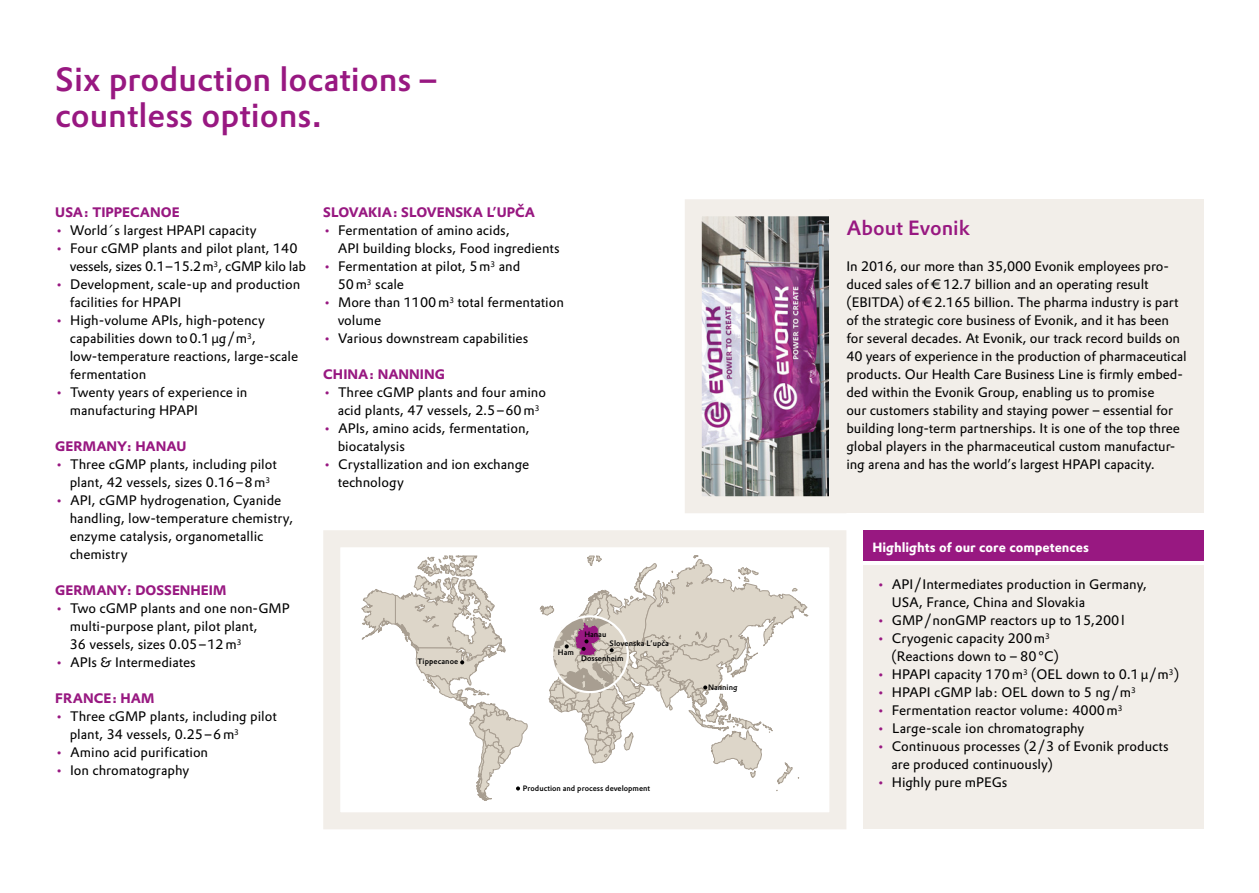
<style>
.page{position:relative;width:1259px;height:893px;background:#fff}
.page>*{position:absolute;margin:0;border:0;box-sizing:border-box;transform-origin:0 0}
.t1{font:500 33px/36px "Evonik Prokyon";color:#981881}
.t2{font:500 20.25px "Evonik Prokyon";color:#981881}
.t3{font:13.5px/18px "Evonik Prokyon";color:#000}
.t4{font:700 13.5px "Evonik Prokyon";color:#981881}
.t5{font:700 13.2px "Evonik Prokyon";color:#fff}
.t6{font:500 7.65px/15.3px "Evonik Prokyon";color:#000}
.s1{color:#981881}
.s2{font-family:"Myriad Pro"}
</style>
<div class="page">
<svg style="left:361px;top:556px;width:447px;height:245px"></svg>
<div style="left:323px;top:530px;width:523px;height:299px;border:17px solid #f2eee9"></div>
<img style="left:703px;top:217px;width:125px;height:278px">
<div style="left:685px;top:199px;width:161px;height:314px;border:17px solid #f2eee9"></div>
<div style="left:829px;top:199px;width:374px;height:314px;background:#f2eee9"></div>
<div style="left:863px;top:530px;width:340px;height:31px;background:#981881"></div>
<div style="left:863px;top:566px;width:340px;height:263px;background:#f2eee9"></div>
<h1 class="t1" style="left:55px;top:59px;width:383px">Six production locations – countless options.</h1>
<p class="t4" style="left:55px;top:202px;width:126px">USA: TIPPECANOE</p>
<p class="t3" style="left:55px;top:221px;width:203px"><span class="s1">•</span> World´s largest HPAPI capacity</p>
<p class="t3" style="left:70px;top:239px;width:238px;text-indent:-14px"><span class="s1">•</span> Four cGMP plants and pilot plant, 140 vessels, sizes 0.1–15.2m<sup>3</sup>, cGMP kilo lab</p>
<p class="t3" style="left:70px;top:275px;width:232px;text-indent:-14px"><span class="s1">•</span> Development, scale-up and production facilities for HPAPI</p>
<p class="t3" style="left:70px;top:311px;width:230px;text-indent:-14px"><span class="s1">•</span> High-volume APIs, high-potency capabilities down to0.1<span class="s2">μ</span>g/m<sup>3</sup>, low-temperature reactions, large-scale fermentation</p>
<p class="t3" style="left:70px;top:383px;width:179px;text-indent:-14px"><span class="s1">•</span> Twenty years of experience in manufacturing HPAPI</p>
<p class="t4" style="left:55px;top:436px;width:133px">GERMANY: HANAU</p>
<p class="t3" style="left:55px;top:455px;width:223px;text-align:center"><span class="s1">•</span> Three cGMP plants, including pilot plant, 42 vessels, sizes 0.16–8m<sup>3</sup></p>
<p class="t3" style="left:70px;top:491px;width:225px;text-indent:-14px"><span class="s1">•</span> API, cGMP hydrogenation, Cyanide handling, low-temperature chemistry, enzyme catalysis, organometallic chemistry</p>
<p class="t4" style="left:55px;top:580px;width:172px">GERMANY: DOSSENHEIM</p>
<p class="t3" style="left:70px;top:599px;width:222px;text-indent:-14px"><span class="s1">•</span> Two cGMP plants and one non-GMP multi-purpose plant, pilot plant,<br>36 vessels, sizes 0.05–12m<sup>3</sup></p>
<p class="t3" style="left:55px;top:653px;width:142px"><span class="s1">•</span> APIs &amp; Intermediates</p>
<p class="t4" style="left:55px;top:688px;width:101px">FRANCE: HAM</p>
<p class="t3" style="left:70px;top:707px;width:209px;text-indent:-14px"><span class="s1">•</span> Three cGMP plants, including pilot plant, 34 vessels, 0.25–6m<sup>3</sup></p>
<p class="t3" style="left:55px;top:743px;width:154px"><span class="s1">•</span> Amino acid purification</p>
<p class="t3" style="left:55px;top:761px;width:135px"><span class="s1">•</span> Ion chromatography</p>
<p class="t4" style="left:323px;top:202px;width:213px">SLOVAKIA: SLOVENSKA L’UPČA</p>
<p class="t3" style="left:338px;top:221px;width:223px;text-indent:-14px"><span class="s1">•</span> Fermentation of amino acids,<br>API building blocks, Food ingredients</p>
<p class="t3" style="left:338px;top:257px;width:184px;text-indent:-14px"><span class="s1">•</span> Fermentation at pilot, 5m<sup>3</sup> and<br>50m<sup>3</sup> scale</p>
<p class="t3" style="left:338px;top:293px;width:228px;text-indent:-14px"><span class="s1">•</span> More than 1100m<sup>3</sup> total fermentation volume</p>
<p class="t3" style="left:323px;top:329px;width:206px"><span class="s1">•</span> Various downstream capabilities</p>
<p class="t4" style="left:323px;top:364px;width:123px">CHINA: NANNING</p>
<p class="t3" style="left:323px;top:383px;width:224px;text-align:center"><span class="s1">•</span> Three cGMP plants and four amino acid plants, 47 vessels, 2.5–60m<sup>3</sup></p>
<p class="t3" style="left:338px;top:419px;width:193px;text-indent:-14px"><span class="s1">•</span> APIs, amino acids, fermentation, biocatalysis</p>
<p class="t3" style="left:338px;top:455px;width:193px;text-indent:-14px"><span class="s1">•</span> Crystallization and ion exchange technology</p>
<p class="t6" style="left:417px;top:653px;width:42px">Tippecanoe</p>
<p class="t6" style="left:558px;top:644px;width:18px">Ham</p>
<p class="t6" style="left:584px;top:626px;width:24px">Hanau</p>
<p class="t6" style="left:581px;top:635px;width:89px;text-indent:28px">Slovenska L’upča<br>Dossenheim</p>
<p class="t6" style="left:523px;top:780px;width:129px">Production and process development</p>
<p class="t6" style="left:708px;top:679px;width:31px">Nanning</p>
<h2 class="t2" style="left:846px;top:212px;width:125px">About Evonik</h2>
<p class="t3" style="left:846px;top:257px;width:342px">In 2016, our more than 35,000 Evonik employees pro&shy;duced sales of € 12.7 billion and an operating result (EBITDA) of € 2.165 billion. The pharma industry is part of the strategic core business of Evonik, and it has been for several decades. At Evonik, our track record builds on 40 years of experience in the production of pharmaceutical products. Our Health Care Business Line is firmly embed&shy;ded within the Evonik Group, enabling us to promise<br>our customers stability and staying power – essential for building long-term partnerships. It is one of the top three global players in the pharmaceutical custom manufactur&shy;ing arena and has the world’s largest HPAPI capacity.</p>
<p class="t5" style="left:872px;top:537px;width:218px">Highlights of our core competences</p>
<p class="t3" style="left:892px;top:575px;width:256px;text-indent:-15px"><span class="s1">•</span> API/Intermediates production in Germany,<br>USA, France, China and Slovakia</p>
<p class="t3" style="left:877px;top:611px;width:249px"><span class="s1">•</span> GMP/nonGMP reactors up to 15,200l</p>
<p class="t3" style="left:891px;top:629px;width:169px;text-indent:-14px"><span class="s1">•</span> Cryogenic capacity 200m<sup>3 </sup>(Reactions down to – 80°C)</p>
<p class="t3" style="left:877px;top:665px;width:304px"><span class="s1">•</span> HPAPI capacity 170m<sup>3</sup> (OEL down to 0.1<span class="s2">µ</span>/m<sup>3</sup>)</p>
<p class="t3" style="left:877px;top:683px;width:260px"><span class="s1">•</span> HPAPI cGMP lab: OEL down to 5 ng/m<sup>3</sup></p>
<p class="t3" style="left:877px;top:701px;width:247px"><span class="s1">•</span> Fermentation reactor volume: 4000m<sup>3</sup></p>
<p class="t3" style="left:877px;top:719px;width:209px"><span class="s1">•</span> Large-scale ion chromatography</p>
<p class="t3" style="left:891px;top:737px;width:279px;text-indent:-14px"><span class="s1">•</span> Continuous processes (2/3 of Evonik products are produced continuously)</p>
<p class="t3" style="left:877px;top:773px;width:132px"><span class="s1">•</span> Highly pure mPEGs</p>
</div>
